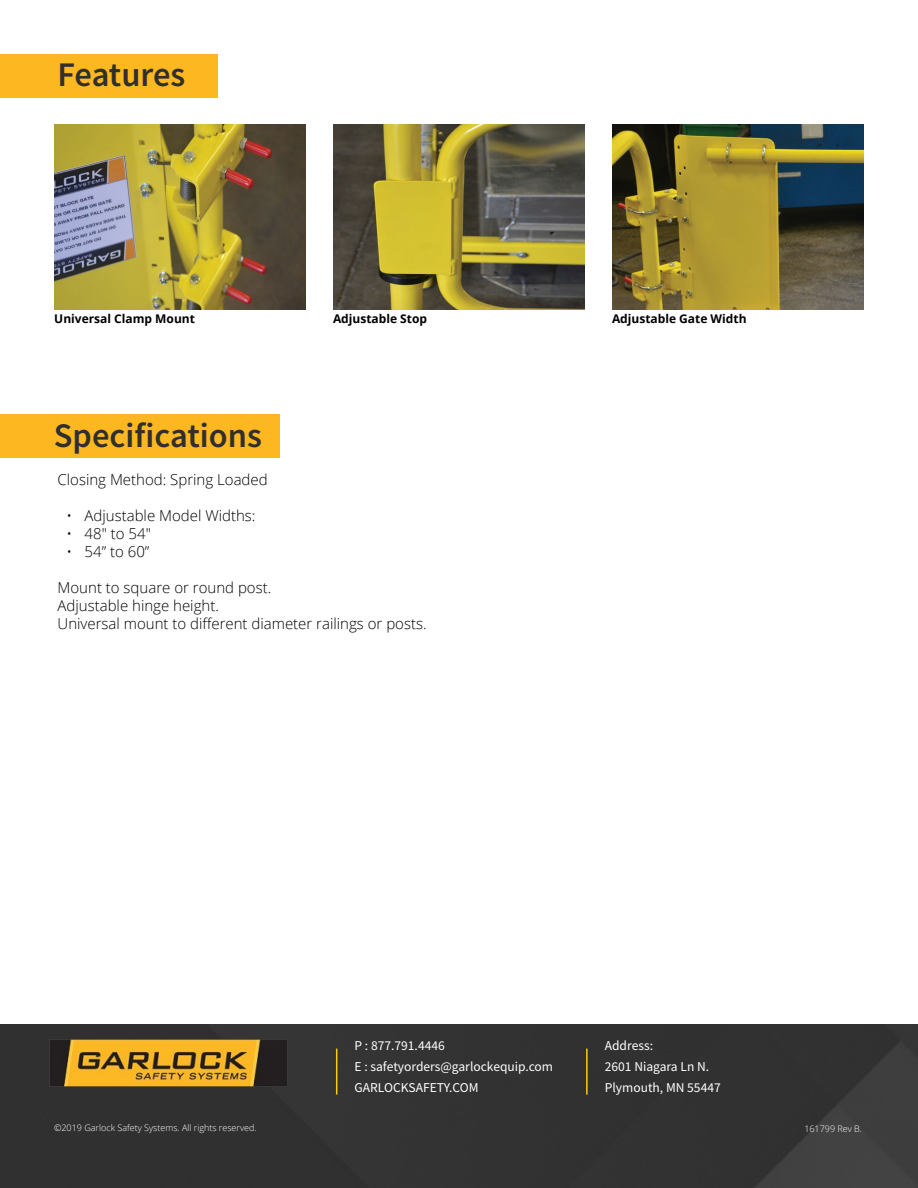
<style>
.page{position:relative;width:918px;height:1188px;background:#fff}
.page>*{position:absolute;margin:0;border:0;box-sizing:border-box;transform-origin:0 0}
.t1{font:600 34.5px "Source Sans Pro";color:#2f2f2e}
.t2{font:300 15px/18px "Open Sans";color:#000}
.t3{font:13.5px/21px "Source Sans Pro";color:#fff}
.t4{font:700 12px "Open Sans";color:#000}
.t5{font:300 9px "Open Sans";color:#fff}
</style>
<div class="page">
<img style="left:0;top:1025px;width:918px;height:163px">
<hr style="left:336px;top:1049px;width:1px;height:46px;background:#ffcd05">
<hr style="left:586px;top:1049px;width:2px;height:46px;background:#ffcd05">
<img style="left:50px;top:1040px;width:238px;height:47px">
<div style="left:0;top:414px;width:279px;height:44px;background:#fdb721"></div>
<div style="left:0;top:54px;width:218px;height:43px;background:#fdb721"></div>
<img style="left:54px;top:124px;width:252px;height:186px">
<img style="left:333px;top:124px;width:252px;height:186px">
<img style="left:612px;top:124px;width:252px;height:186px">
<h1 class="t1" style="left:58px;top:52px;width:129px">Features</h1>
<p class="t4" style="left:54px;top:310px;width:142px">Universal Clamp Mount</p>
<p class="t4" style="left:333px;top:310px;width:96px">Adjustable Stop</p>
<p class="t4" style="left:612px;top:310px;width:136px">Adjustable Gate Width</p>
<h1 class="t1" style="left:54px;top:413px;width:210px">Specifications</h1>
<p class="t2" style="left:58px;top:470px;width:212px">Closing Method: Spring Loaded</p>
<p class="t2" style="left:67px;top:506px;width:190px">• Adjustable Model Widths:</p>
<p class="t2" style="left:67px;top:524px;width:86px">• 48″ to 54″</p>
<p class="t2" style="left:67px;top:542px;width:84px">• 54” to 60”</p>
<p class="t2" style="left:58px;top:578px;width:371px">Mount to square or round post.<br>Adjustable hinge height.<br>Universal mount to different diameter railings or posts.</p>
<p class="t3" style="left:355px;top:1035px;width:200px">P : 877.791.4446<br>E : safetyorders@garlockequip.com<br>GARLOCKSAFETY.COM</p>
<p class="t3" style="left:605px;top:1035px;width:118px">Address:<br>2601 Niagara Ln N.<br>Plymouth, MN 55447</p>
<p class="t5" style="left:54px;top:1122px;width:204px">©2019 Garlock Safety Systems. All rights reserved.</p>
<p class="t5" style="left:804px;top:1123px;width:59px">161799 Rev B.</p>
</div>
